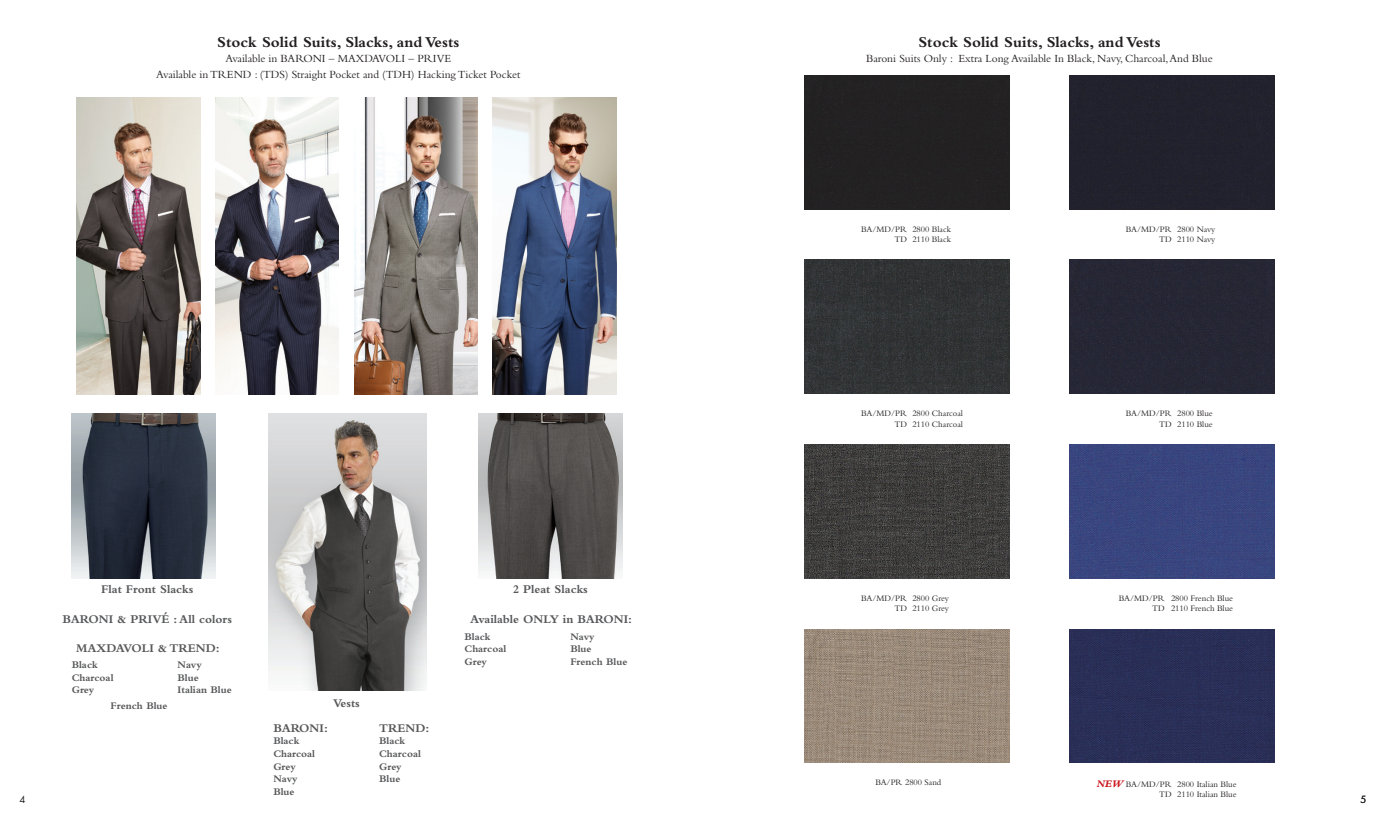
<style>
.page{position:relative;width:1386px;height:819px;background:#fff}
.page>*{position:absolute;margin:0;border:0;box-sizing:border-box;transform-origin:0 0}
.t1{font:700 15.75px "Bembo";color:#231f20}
.t2{font:700 12.25px "Bembo";color:#57585a}
.t3{font:11.38px/15.6px "Bembo";color:#231f20;text-align:center}
.t4{font:700 10.5px/12.6px "Bembo";color:#57585a}
.t5{font:9.62px "Futura";color:#231f20}
.t6{font:8.75px/10.5px "Bembo";color:#231f20;text-align:right}
.s1{font-weight:800;font-style:italic;font-size:10.5px;color:#ca141c}
</style>
<div class="page">
<img style="left:354px;top:97px;width:124px;height:298px">
<img style="left:76px;top:97px;width:124px;height:298px">
<img style="left:493px;top:97px;width:124px;height:298px">
<img style="left:215px;top:97px;width:124px;height:298px">
<div style="left:805px;top:75px;width:204px;height:134px;background:#232122"></div>
<div style="left:1070px;top:75px;width:204px;height:134px;background:#21212d"></div>
<img style="left:805px;top:629px;width:204px;height:134px">
<img style="left:1070px;top:629px;width:204px;height:134px">
<img style="left:805px;top:260px;width:204px;height:134px">
<div style="left:1070px;top:260px;width:204px;height:134px;background:#262634"></div>
<img style="left:805px;top:445px;width:204px;height:133px">
<img style="left:1070px;top:445px;width:204px;height:133px">
<img style="left:268px;top:414px;width:159px;height:276px">
<img style="left:72px;top:414px;width:144px;height:165px">
<img style="left:479px;top:414px;width:144px;height:165px">
<h1 class="t1" style="left:217px;top:33px;width:244px">Stock Solid Suits, Slacks, and Vests</h1>
<h3 class="t3" style="left:156px;top:51px;width:366px">Available in BARONI – MAXDAVOLI – PRIVE<br>Available in TREND : (TDS) Straight Pocket and (TDH) Hacking Ticket Pocket</h3>
<h2 class="t2" style="left:101px;top:583px;width:94px">Flat Front Slacks</h2>
<h2 class="t2" style="left:63px;top:612px;width:171px">BARONI &amp; PRIVÉ : All colors</h2>
<h2 class="t2" style="left:76px;top:641px;width:145px">MAXDAVOLI &amp; TREND:</h2>
<p class="t4" style="left:72px;top:659px;width:43px">Black<br>Charcoal<br>Grey</p>
<p class="t4" style="left:178px;top:659px;width:56px">Navy<br>Blue<br>Italian Blue</p>
<p class="t4" style="left:111px;top:700px;width:59px">French Blue</p>
<h2 class="t2" style="left:333px;top:696px;width:28px">Vests</h2>
<h2 class="t2" style="left:513px;top:583px;width:76px">2 Pleat Slacks</h2>
<h2 class="t2" style="left:470px;top:612px;width:164px">Available ONLY in BARONI:</h2>
<p class="t4" style="left:465px;top:630px;width:43px">Black<br>Charcoal<br>Grey</p>
<p class="t4" style="left:570px;top:630px;width:59px">Navy<br>Blue<br>French Blue</p>
<h1 class="t1" style="left:918px;top:33px;width:244px">Stock Solid Suits, Slacks, and Vests</h1>
<h3 class="t3" style="left:866px;top:51px;width:348px">Baroni Suits Only : Extra Long Available In Black, Navy, Charcoal, And Blue</h3>
<p class="t6" style="left:861px;top:224px;width:92px">BA/MD/PR 2800 Black<br>TD 2110 Black</p>
<p class="t6" style="left:1126px;top:224px;width:91px">BA/MD/PR 2800 Navy<br>TD 2110 Navy</p>
<p class="t6" style="left:861px;top:408px;width:103px">BA/MD/PR 2800 Charcoal<br>TD 2110 Charcoal</p>
<p class="t6" style="left:1126px;top:408px;width:88px">BA/MD/PR 2800 Blue<br>TD 2110 Blue</p>
<p class="t6" style="left:861px;top:593px;width:89px">BA/MD/PR 2800 Grey<br>TD 2110 Grey</p>
<p class="t6" style="left:1119px;top:593px;width:116px">BA/MD/PR 2800 French Blue<br>TD 2110 French Blue</p>
<h2 class="t2" style="left:273px;top:721px;width:56px">BARONI:</h2>
<p class="t4" style="left:273px;top:735px;width:43px">Black<br>Charcoal<br>Grey<br>Navy<br>Blue</p>
<h2 class="t2" style="left:379px;top:721px;width:52px">TREND:</h2>
<p class="t4" style="left:379px;top:735px;width:43px">Black<br>Charcoal<br>Grey<br>Blue</p>
<p class="t6" style="left:875px;top:777px;width:67px">BA/PR 2800 Sand</p>
<p class="t6" style="left:1097px;top:779px;width:141px"><span class="s1">NEW</span> BA/MD/PR 2800 Italian Blue<br>TD 2110 Italian Blue</p>
<p class="t5" style="left:19px;top:793px;width:7px">4</p>
<p class="t5" style="left:1361px;top:793px;width:7px">5</p>
</div>
